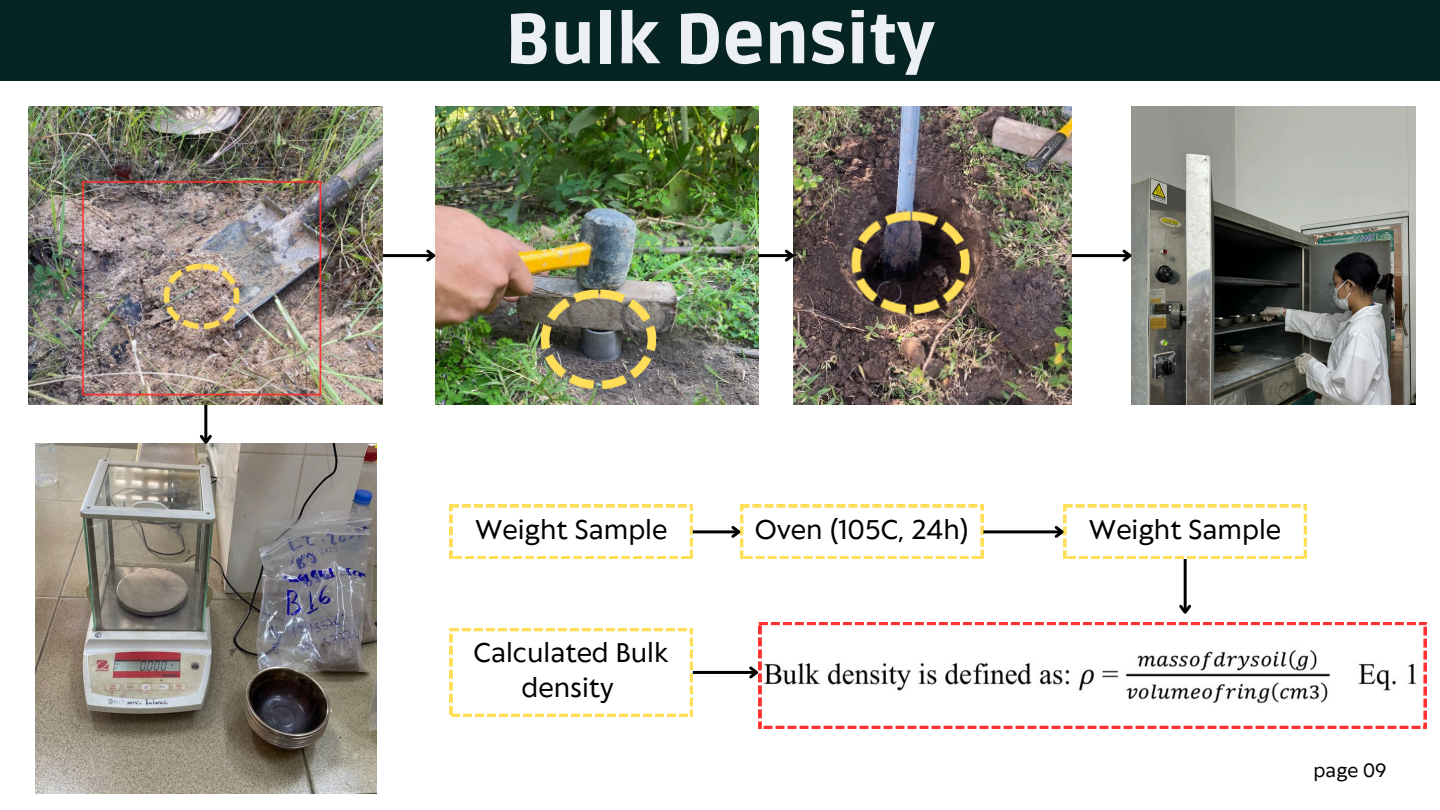
<style>
.page{position:relative;width:1440px;height:810px;background:#fff}
.page>*{position:absolute;margin:0;border:0;box-sizing:border-box;transform-origin:0 0}
.t1{font:900 70px "Ruda";color:#edf0f2}
.t2{font:25.3px/35.2px "Klein Text";color:#000;text-align:center}
.t3{font:18px "Klein Text";color:#000}
</style>
<div class="page">
<svg style="left:450px;top:505px;width:243px;height:54px"></svg>
<svg style="left:450px;top:628px;width:243px;height:89px"></svg>
<img style="left:435px;top:106px;width:324px;height:299px">
<img style="left:794px;top:106px;width:277px;height:299px">
<img style="left:29px;top:106px;width:354px;height:299px">
<img style="left:1131px;top:106px;width:285px;height:299px">
<img style="left:35px;top:444px;width:342px;height:349px">
<hr style="left:693px;top:530px;width:46px;height:3px;background:#000">
<svg style="left:729px;top:505px;width:254px;height:54px"></svg>
<hr style="left:983px;top:530px;width:79px;height:3px;background:#000">
<svg style="left:1052px;top:505px;width:255px;height:54px"></svg>
<svg style="left:759px;top:622px;width:667px;height:107px"></svg>
<hr style="left:693px;top:671px;width:64px;height:3px;background:#000">
<svg style="left:746px;top:664px;width:16px;height:17px"></svg>
<hr style="left:1184px;top:559px;width:3px;height:53px;background:#000">
<svg style="left:1179px;top:602px;width:13px;height:12px"></svg>
<hr style="left:383px;top:254px;width:51px;height:3px;background:#000">
<svg style="left:424px;top:247px;width:15px;height:17px"></svg>
<hr style="left:758px;top:254px;width:34px;height:3px;background:#000">
<svg style="left:782px;top:247px;width:15px;height:17px"></svg>
<hr style="left:1072px;top:254px;width:58px;height:3px;background:#000">
<svg style="left:1120px;top:247px;width:15px;height:17px"></svg>
<hr style="left:204px;top:405px;width:3px;height:37px;background:#000">
<svg style="left:197px;top:432px;width:18px;height:15px"></svg>
<div style="left:0;top:0;width:1440px;height:81px;background:#062424"></div>
<p class="t1" style="left:505px;top:-1px;width:431px">Bulk Density</p>
<h1 class="t2" style="left:475px;top:514px;width:194px">Weight Sample</h1>
<p class="t2" style="left:755px;top:514px;width:216px">Oven (105C, 24h)</p>
<p class="t2" style="left:1089px;top:514px;width:194px">Weight Sample</p>
<p class="t2" style="left:473px;top:637px;width:197px">Calculated Bulk density</p>
<p class="t3" style="left:1314px;top:761px;width:74px">page 09</p>
</div>
